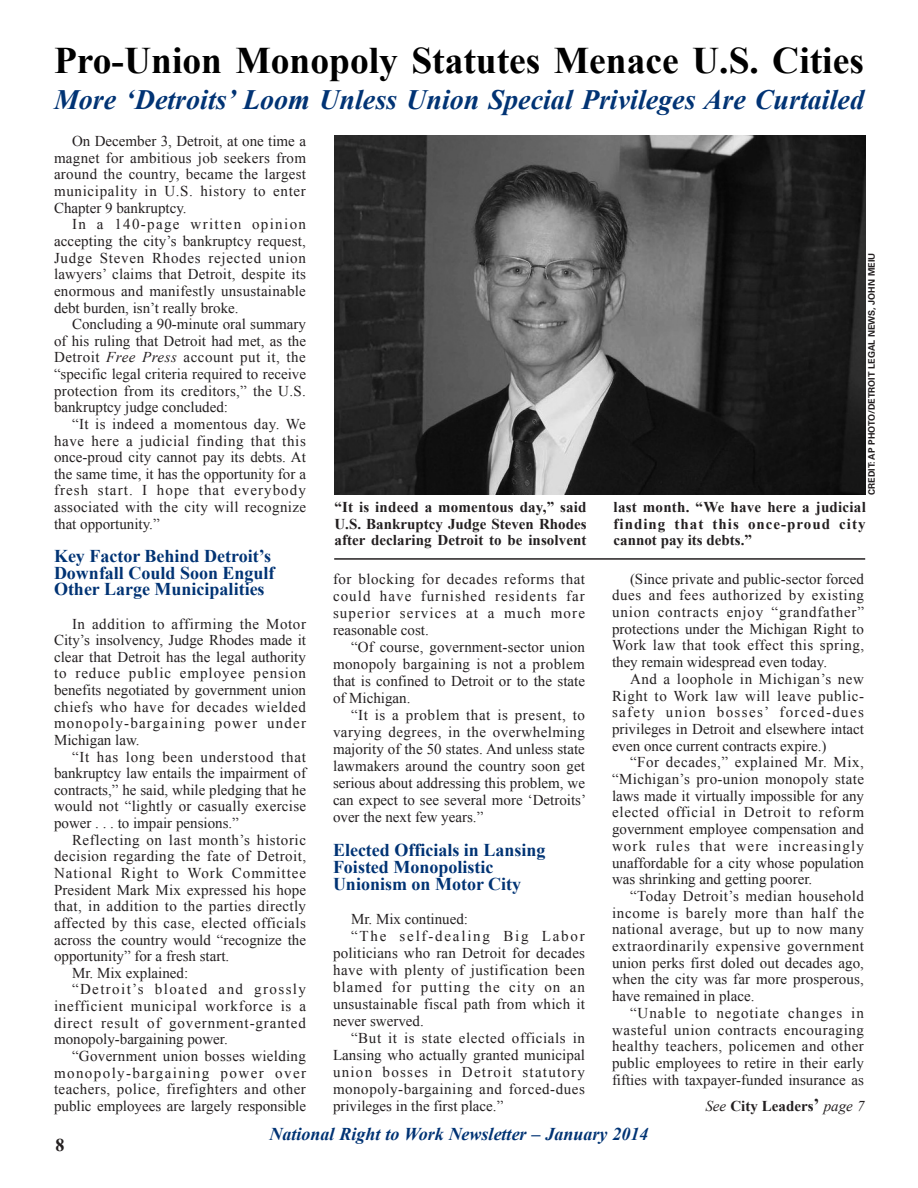
<style>
.page{position:relative;width:918px;height:1188px;background:#fff}
.page>*{position:absolute;margin:0;border:0;box-sizing:border-box;transform-origin:0 0}
.Head_2{font:700 37.5px "Times New Roman";color:#000}
.Head_2-2{font:italic 700 28.05px "Times New Roman";color:#013374}
.Body_Text{font:700 18px/17px "Times New Roman";color:#013374}
.t1{font:italic 700 18px "Times New Roman";color:#013374}
.t2{font:700 18px "Times New Roman";color:#231f20}
.Body_Text-2{font:15px/16.6px "Times New Roman";color:#231f20;text-align:justify}
.captions{font:700 15px/16.5px "Times New Roman";letter-spacing:.005em;color:#231f20;text-align:justify}
.See_Next_Page{font:700 15px "Times New Roman";color:#231f20}
.photo_credit{font:700 9px "Univers LT Std";color:#231f20}
.s1{font-style:italic}
.s2{font-weight:400;font-style:italic}
.s3{font-size:18px}
</style>
<div class="page">
<img style="left:334px;top:136px;width:531px;height:359px">
<hr style="left:334px;top:558px;width:531px;height:2px;background:#231f20">
<p class="Head_2" style="left:54px;top:35px;width:811px">Pro-Union Monopoly Statutes Menace U.S. Cities</p>
<p class="Head_2-2" style="left:54px;top:81px;width:812px">More ‘Detroits’ Loom Unless Union Special Privileges Are Curtailed</p>
<p class="Body_Text-2" style="left:54px;top:133px;width:254px;text-indent:18px">On December 3, Detroit, at one time a magnet for ambitious job seekers from around the country, became the largest municipality in U.S. history to enter Chapter 9 bankruptcy.</p>
<p class="Body_Text-2" style="left:54px;top:216px;width:254px;text-indent:18px">In a 140-page written opinion accepting the city’s bankruptcy request, Judge Steven Rhodes rejected union lawyers’ claims that Detroit, despite its enormous and manifestly unsustainable debt burden, isn’t really broke.</p>
<p class="Body_Text-2" style="left:54px;top:316px;width:254px;text-indent:18px">Concluding a 90-minute oral summary of his ruling that Detroit had met, as the Detroit <span class="s1">Free Press</span> account put it, the “specific legal criteria required to receive protection from its creditors,” the U.S. bankruptcy judge concluded:</p>
<p class="Body_Text-2" style="left:54px;top:415px;width:254px;text-indent:18px">“It is indeed a momentous day. We have here a judicial finding that this once-proud city cannot pay its debts. At the same time, it has the opportunity for a fresh start. I hope that everybody associated with the city will recognize that opportunity.”</p>
<p class="Body_Text" style="left:54px;top:547px;width:222px">Key Factor Behind Detroit’s<br>Downfall Could Soon Engulf<br>Other Large Municipalities</p>
<p class="Body_Text-2" style="left:54px;top:615px;width:254px;text-indent:18px">In addition to affirming the Motor City’s insolvency, Judge Rhodes made it clear that Detroit has the legal authority to reduce public employee pension benefits negotiated by government union chiefs who have for decades wielded monopoly-bargaining power under Michigan law.</p>
<p class="Body_Text-2" style="left:54px;top:748px;width:254px;text-indent:18px">“It has long been understood that bankruptcy law entails the impairment of contracts,” he said, while pledging that he would not “lightly or casually exercise power . . . to impair pensions.”</p>
<p class="Body_Text-2" style="left:54px;top:831px;width:254px;text-indent:18px">Reflecting on last month’s historic decision regarding the fate of Detroit, National Right to Work Committee President Mark Mix expressed his hope that, in addition to the parties directly affected by this case, elected officials across the country would “recognize the opportunity” for a fresh start.</p>
<p class="Body_Text-2" style="left:72px;top:964px;width:118px">Mr. Mix explained:</p>
<p class="Body_Text-2" style="left:54px;top:981px;width:254px;text-indent:18px">“Detroit’s bloated and grossly inefficient municipal workforce is a direct result of government-granted monopoly-bargaining power.</p>
<p class="Body_Text-2" style="left:54px;top:1047px;width:254px;text-indent:18px">“Government union bosses wielding monopoly-bargaining power over teachers, police, firefighters and other public employees are largely responsible</p>
<p class="photo_credit" style="left:866px;top:495px;width:243px;rotate:-90deg">CREDIT: AP PHOTO/DETROIT LEGAL NEWS, JOHN MEIU</p>
<p class="captions" style="left:334px;top:499px;width:254px">“It is indeed a momentous day,” said U.S. Bankruptcy Judge Steven Rhodes after declaring Detroit to be insolvent</p>
<p class="captions" style="left:614px;top:499px;width:254px">last month. “We have here a judicial finding that this once-proud city cannot pay its debts.”</p>
<p class="Body_Text-2" style="left:333px;top:570px;width:254px">for blocking for decades reforms that could have furnished residents far superior services at a much more reasonable cost.</p>
<p class="Body_Text-2" style="left:333px;top:638px;width:254px;text-indent:18px">“Of course, government-sector union monopoly bargaining is not a problem that is confined to Detroit or to the state of Michigan.</p>
<p class="Body_Text-2" style="left:333px;top:706px;width:255px;text-indent:18px">“It is a problem that is present, to varying degrees, in the overwhelming majority of the 50 states. And unless state lawmakers around the country soon get serious about addressing this problem, we can expect to see several more ‘Detroits’ over the next few years.”</p>
<p class="Body_Text" style="left:333px;top:841px;width:214px">Elected Officials in Lansing<br>Foisted Monopolistic<br>Unionism on Motor City</p>
<p class="Body_Text-2" style="left:351px;top:910px;width:119px">Mr. Mix continued:</p>
<p class="Body_Text-2" style="left:333px;top:927px;width:254px;text-indent:18px">“The self-dealing Big Labor politicians who ran Detroit for decades have with plenty of justification been blamed for putting the city on an unsustainable fiscal path from which it never swerved.</p>
<p class="Body_Text-2" style="left:333px;top:1029px;width:254px;text-indent:18px">“But it is state elected officials in Lansing who actually granted municipal union bosses in Detroit statutory monopoly-bargaining and forced-dues privileges in the first place.”</p>
<p class="Body_Text-2" style="left:612px;top:570px;width:254px;text-indent:18px">(Since private and public-sector forced dues and fees authorized by existing union contracts enjoy “grandfather” protections under the Michigan Right to Work law that took effect this spring, they remain widespread even today.</p>
<p class="Body_Text-2" style="left:612px;top:670px;width:254px;text-indent:18px">And a loophole in Michigan’s new Right to Work law will leave public&shy;safety union bosses’ forced-dues privileges in Detroit and elsewhere intact even once current contracts expire.)</p>
<p class="Body_Text-2" style="left:612px;top:754px;width:254px;text-indent:18px">“For decades,” explained Mr. Mix, “Michigan’s pro-union monopoly state laws made it virtually impossible for any elected official in Detroit to reform government employee compensation and work rules that were increasingly unaffordable for a city whose population was shrinking and getting poorer.</p>
<p class="Body_Text-2" style="left:612px;top:887px;width:254px;text-indent:18px">“Today Detroit’s median household income is barely more than half the national average, but up to now many extraordinarily expensive government union perks first doled out decades ago, when the city was far more prosperous, have remained in place.</p>
<p class="Body_Text-2" style="left:612px;top:1004px;width:254px;text-indent:18px">“Unable to negotiate changes in wasteful union contracts encouraging healthy teachers, policemen and other public employees to retire in their early fifties with taxpayer-funded insurance as</p>
<p class="See_Next_Page" style="left:705px;top:1095px;width:161px"><span class="s2">See</span> City Leaders<span class="s3">’</span> <span class="s2">page 7</span></p>
<p class="t2" style="left:56px;top:1133px;width:10px">8</p>
<p class="t1" style="left:269px;top:1121px;width:381px">National Right to Work Newsletter – January 2014</p>
</div>
